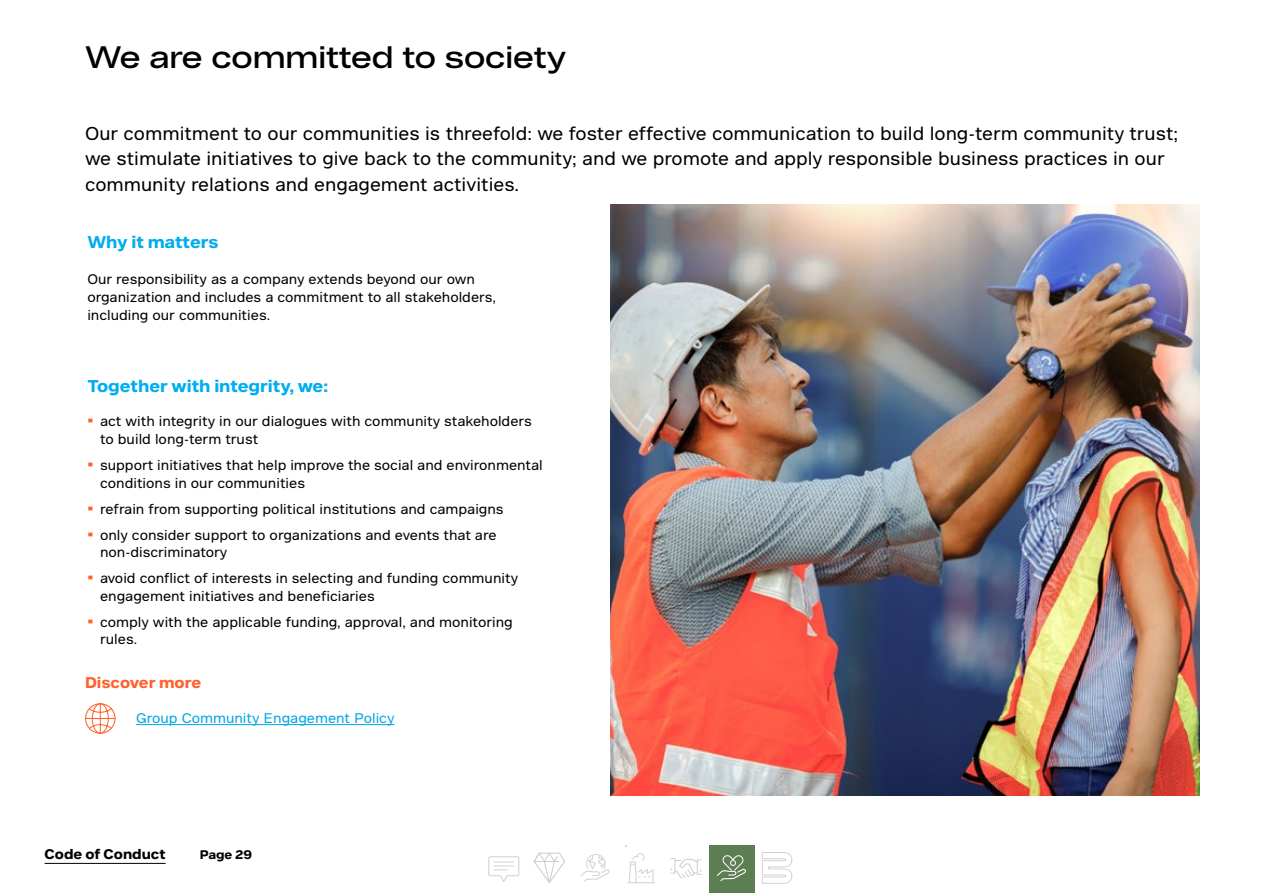
<style>
.page{position:relative;width:1263px;height:893px;background:#fff}
.page>*{position:absolute;margin:0;border:0;box-sizing:border-box;transform-origin:0 0}
.Title_X_X_-_Black_reg{font:30px "Bekaert Headline";color:#000}
.BRO_Intro_text{font:18px/25.5px "Bekaert Text";color:#000}
.Subtitle_-_Cyan_Bold_pt_11{font:700 16.5px "Bekaert Text";color:#01adef}
.Subtitle_-_Orange_Bold_pt_10{font:700 15px "Bekaert Text";color:#ff602c}
.BRO_Body_text{font:13.5px/17.5px "Bekaert Text";color:#000}
.BRO_url{font:13.5px "Bekaert Text";color:#00a7e7}
.t1{font:700 13.5px "Bekaert Text";color:#000}
.t2{font:700 12px "Bekaert Text";color:#000}
.s1{font-weight:700;font-size:16.5px;color:#ff602c}
</style>
<div class="page">
<hr style="left:136px;top:724px;width:258px;height:1px;background:#00a7e7">
<svg style="left:85px;top:703px;width:31px;height:31px"></svg>
<img style="left:610px;top:204px;width:589px;height:591px">
<svg style="left:488px;top:856px;width:32px;height:26px"></svg>
<svg style="left:533px;top:852px;width:32px;height:31px"></svg>
<svg style="left:627px;top:853px;width:28px;height:31px"></svg>
<svg style="left:670px;top:858px;width:32px;height:20px"></svg>
<svg style="left:762px;top:852px;width:30px;height:32px"></svg>
<svg style="left:580px;top:854px;width:30px;height:28px"></svg>
<div style="left:709px;top:845px;width:45px;height:48px;background:#5d7d53"></div>
<svg style="left:717px;top:855px;width:29px;height:26px"></svg>
<hr style="left:45px;top:863px;width:121px;height:1px;background:#000">
<p class="Title_X_X_-_Black_reg" style="left:85px;top:38px;width:483px">We are committed to society</p>
<p class="BRO_Intro_text" style="left:85px;top:121px;width:1094px">Our commitment to our communities is threefold: we foster effective communication to build long-term community trust; we stimulate initiatives to give back to the community; and we promote and apply responsible business practices in our community relations and engagement activities.</p>
<p class="Subtitle_-_Cyan_Bold_pt_11" style="left:87px;top:231px;width:133px">Why it matters</p>
<p class="BRO_Body_text" style="left:87px;top:270px;width:410px;line-height:18px">Our responsibility as a company extends beyond our own organization and includes a commitment to all stakeholders, including our communities.</p>
<p class="Subtitle_-_Cyan_Bold_pt_11" style="left:87px;top:375px;width:242px">Together with integrity, we:</p>
<p class="BRO_Body_text" style="left:100px;top:413px;width:433px;text-indent:-13px"><span class="s1">•</span> act with integrity in our dialogues with community stakeholders to build long-term trust</p>
<p class="BRO_Body_text" style="left:100px;top:456px;width:444px;text-indent:-13px"><span class="s1">•</span> support initiatives that help improve the social and environmental conditions in our communities</p>
<p class="BRO_Body_text" style="left:87px;top:500px;width:418px"><span class="s1">•</span> refrain from supporting political institutions and campaigns</p>
<p class="BRO_Body_text" style="left:100px;top:526px;width:398px;text-indent:-13px"><span class="s1">•</span> only consider support to organizations and events that are non-discriminatory</p>
<p class="BRO_Body_text" style="left:100px;top:570px;width:419px;text-indent:-13px"><span class="s1">•</span> avoid conflict of interests in selecting and funding community engagement initiatives and beneficiaries</p>
<p class="BRO_Body_text" style="left:100px;top:613px;width:414px;text-indent:-13px"><span class="s1">•</span> comply with the applicable funding, approval, and monitoring rules.</p>
<p class="Subtitle_-_Orange_Bold_pt_10" style="left:85px;top:673px;width:118px">Discover more</p>
<p class="BRO_url" style="left:136px;top:710px;width:260px">Group Community Engagement Policy</p>
<p class="t1" style="left:45px;top:845px;width:122px">Code of Conduct</p>
<p class="t2" style="left:200px;top:847px;width:54px">Page 29</p>
</div>
